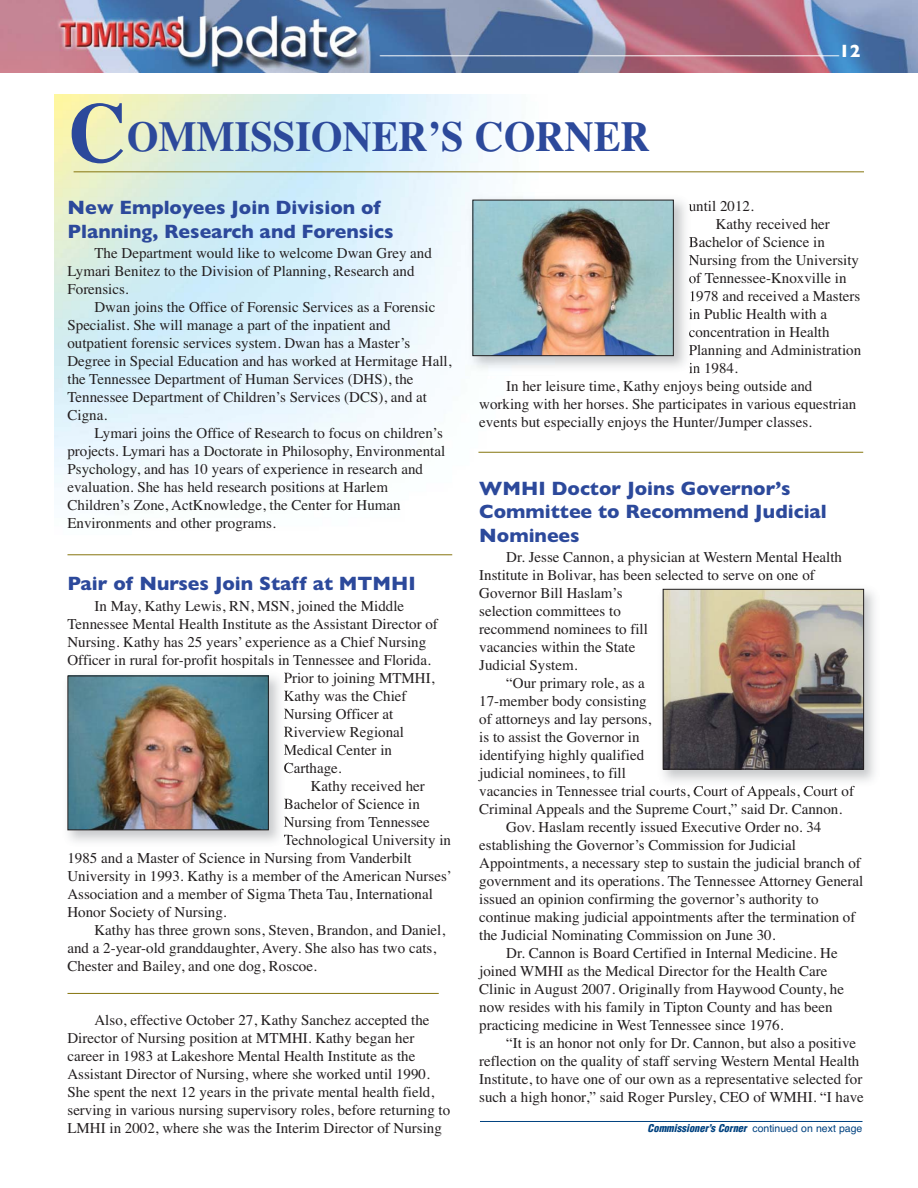
<style>
.page{position:relative;width:918px;height:1188px;background:#fff}
.page>*{position:absolute;margin:0;border:0;box-sizing:border-box;transform-origin:0 0}
.t1{font:700 42.6px "Times";color:#2c499b;scale:.95 1}
.t2{font:700 19.5px/23.4px "Gill Sans";color:#2c499b}
.t3{font:700 18px "Gill Sans";color:#fff}
.t4{font:15px/18px "Times";color:#231f20}
.t5{font:italic 900 condensed 10.5px "Helvetica";color:#004280}
.s1{font-size:85.05px}
.s2{font-weight:400;font-style:normal;font-stretch:normal}
</style>
<div class="page">
<img style="left:0;top:0;width:918px;height:73px">
<hr style="left:74px;top:171px;width:790px;height:1px;background:#86750e">
<hr style="left:68px;top:993px;width:371px;height:1px;background:#86750e">
<hr style="left:478px;top:452px;width:385px;height:1px;background:#86750e">
<hr style="left:68px;top:554px;width:384px;height:1px;background:#86750e">
<img style="left:67px;top:672px;width:221px;height:170px">
<svg style="left:284px;top:673px;width:4px;height:13px"></svg>
<img style="left:284px;top:690px;width:4px;height:14px">
<img style="left:284px;top:708px;width:4px;height:14px">
<svg style="left:284px;top:726px;width:4px;height:11px"></svg>
<svg style="left:284px;top:744px;width:4px;height:11px"></svg>
<svg style="left:284px;top:763px;width:4px;height:12px"></svg>
<svg style="left:284px;top:798px;width:4px;height:11px"></svg>
<img style="left:284px;top:816px;width:4px;height:14px">
<img style="left:284px;top:834px;width:4px;height:11px">
<img style="left:70px;top:678px;width:197px;height:150px">
<div style="left:68px;top:676px;width:201px;height:154px;border:1px solid #231f20"></div>
<svg style="left:689px;top:201px;width:4px;height:10px"></svg>
<svg style="left:689px;top:237px;width:4px;height:10px"></svg>
<svg style="left:689px;top:255px;width:4px;height:28px"></svg>
<svg style="left:690px;top:291px;width:3px;height:10px"></svg>
<svg style="left:689px;top:309px;width:4px;height:10px"></svg>
<svg style="left:689px;top:328px;width:4px;height:9px"></svg>
<svg style="left:689px;top:345px;width:4px;height:11px"></svg>
<svg style="left:689px;top:363px;width:4px;height:10px"></svg>
<img style="left:474px;top:202px;width:198px;height:152px">
<div style="left:472px;top:200px;width:202px;height:156px;border:1px solid #231f20"></div>
<img style="left:662px;top:588px;width:213px;height:201px">
<img style="left:665px;top:591px;width:197px;height:177px">
<div style="left:663px;top:589px;width:201px;height:181px;border:1px solid #231f20"></div>
<hr style="left:480px;top:1121px;width:382px;height:1px;background:#004280">
<p class="t3" style="left:380px;top:42px;width:482px">___________________________________________________12</p>
<h1 class="t1" style="left:69px;top:121px;width:613px"><span class="s1">C</span>OMMISSIONER’S CORNER</h1>
<h2 class="t2" style="left:67px;top:198px;width:328px">New Employees Join Division of<br>Planning, Research and Forensics</h2>
<p class="t4" style="left:67px;top:245px;width:366px;text-indent:27px">The Department would like to welcome Dwan Grey and<br>Lymari Benitez to the Division of Planning, Research and<br>Forensics.</p>
<p class="t4" style="left:67px;top:299px;width:386px;text-indent:27px">Dwan joins the Office of Forensic Services as a Forensic Specialist. She will manage a part of the inpatient and outpatient forensic services system. Dwan has a Master’s Degree in Special Education and has worked at Hermitage Hall, the Tennessee Department of Human Services (DHS), the Tennessee Department of Children’s Services (DCS), and at Cigna.</p>
<p class="t4" style="left:67px;top:425px;width:379px;text-indent:27px">Lymari joins the Office of Research to focus on children’s projects. Lymari has a Doctorate in Philosophy, Environmental Psychology, and has 10 years of experience in research and evaluation. She has held research positions at Harlem Children’s Zone, ActKnowledge, the Center for Human Environments and other programs.</p>
<p class="t4" style="left:689px;top:199px;width:67px">until 2012.</p>
<p class="t4" style="left:716px;top:217px;width:116px">Kathy received her</p>
<p class="t4" style="left:689px;top:235px;width:138px">Bachelor of Science in</p>
<p class="t4" style="left:689px;top:253px;width:172px">Nursing from the University</p>
<p class="t4" style="left:689px;top:271px;width:159px">of Tennessee-Knoxville in</p>
<p class="t4" style="left:689px;top:289px;width:173px">1978 and received a Masters</p>
<p class="t4" style="left:689px;top:307px;width:140px">in Public Health with a</p>
<p class="t4" style="left:689px;top:325px;width:142px">concentration in Health</p>
<p class="t4" style="left:689px;top:343px;width:174px">Planning and Administration</p>
<p class="t4" style="left:689px;top:361px;width:51px">in 1984.</p>
<p class="t4" style="left:506px;top:379px;width:308px">In her leisure time, Kathy enjoys being outside and</p>
<p class="t4" style="left:479px;top:397px;width:378px">working with her horses. She participates in various equestrian</p>
<p class="t4" style="left:479px;top:415px;width:334px">events but especially enjoys the Hunter/Jumper classes.</p>
<h2 class="t2" style="left:479px;top:479px;width:349px">WMHI Doctor Joins Governor’s<br>Committee to Recommend Judicial<br>Nominees</h2>
<p class="t4" style="left:506px;top:550px;width:337px">Dr. Jesse Cannon, a physician at Western Mental Health</p>
<p class="t4" style="left:479px;top:568px;width:337px">Institute in Bolivar, has been selected to serve on one of</p>
<p class="t4" style="left:479px;top:586px;width:145px">Governor Bill Haslam’s</p>
<p class="t4" style="left:479px;top:604px;width:143px">selection committees to</p>
<p class="t4" style="left:479px;top:622px;width:170px">recommend nominees to fill</p>
<p class="t4" style="left:479px;top:640px;width:158px">vacancies within the State</p>
<p class="t4" style="left:479px;top:658px;width:100px">Judicial System.</p>
<p class="t4" style="left:506px;top:676px;width:140px">“Our primary role, as a</p>
<p class="t4" style="left:479px;top:694px;width:169px">17-member body consisting</p>
<p class="t4" style="left:479px;top:712px;width:174px">of attorneys and lay persons,</p>
<p class="t4" style="left:479px;top:730px;width:162px">is to assist the Governor in</p>
<p class="t4" style="left:479px;top:748px;width:166px">identifying highly qualified</p>
<p class="t4" style="left:479px;top:766px;width:148px">judicial nominees, to fill</p>
<p class="t4" style="left:479px;top:784px;width:376px">vacancies in Tennessee trial courts, Court of Appeals, Court of</p>
<p class="t4" style="left:479px;top:802px;width:364px">Criminal Appeals and the Supreme Court,” said Dr. Cannon.</p>
<p class="t4" style="left:506px;top:820px;width:317px">Gov. Haslam recently issued Executive Order no. 34</p>
<p class="t4" style="left:479px;top:838px;width:318px">establishing the Governor’s Commission for Judicial</p>
<p class="t4" style="left:479px;top:856px;width:383px">Appointments, a necessary step to sustain the judicial branch of</p>
<p class="t4" style="left:479px;top:874px;width:386px">government and its operations. The Tennessee Attorney General</p>
<p class="t4" style="left:479px;top:892px;width:341px">issued an opinion confirming the governor’s authority to</p>
<p class="t4" style="left:479px;top:910px;width:378px">continue making judicial appointments after the termination of</p>
<p class="t4" style="left:479px;top:928px;width:298px">the Judicial Nominating Commission on June 30.</p>
<p class="t4" style="left:506px;top:946px;width:333px">Dr. Cannon is Board Certified in Internal Medicine. He</p>
<p class="t4" style="left:479px;top:964px;width:350px">joined WMHI as the Medical Director for the Health Care</p>
<p class="t4" style="left:479px;top:982px;width:366px">Clinic in August 2007. Originally from Haywood County, he</p>
<p class="t4" style="left:479px;top:1000px;width:355px">now resides with his family in Tipton County and has been</p>
<p class="t4" style="left:479px;top:1018px;width:306px">practicing medicine in West Tennessee since 1976.</p>
<p class="t4" style="left:506px;top:1036px;width:351px">“It is an honor not only for Dr. Cannon, but also a positive</p>
<p class="t4" style="left:479px;top:1054px;width:382px">reflection on the quality of staff serving Western Mental Health</p>
<p class="t4" style="left:479px;top:1072px;width:385px">Institute, to have one of our own as a representative selected for</p>
<p class="t4" style="left:479px;top:1090px;width:386px">such a high honor,” said Roger Pursley, CEO of WMHI. “I have</p>
<p class="t5" style="left:648px;top:1124px;width:216px">Commissioner’s Corner <span class="s2">c o n t i n u e d o n n e x t p a g e</span></p>
<h2 class="t2" style="left:67px;top:574px;width:350px">Pair of Nurses Join Staff at MTMHI</h2>
<p class="t4" style="left:94px;top:598px;width:311px">In May, Kathy Lewis, RN, MSN, joined the Middle</p>
<p class="t4" style="left:67px;top:616px;width:372px">Tennessee Mental Health Institute as the Assistant Director of</p>
<p class="t4" style="left:67px;top:634px;width:360px">Nursing. Kathy has 25 years’ experience as a Chief Nursing</p>
<p class="t4" style="left:67px;top:652px;width:365px">Officer in rural for-profit hospitals in Tennessee and Florida.</p>
<p class="t4" style="left:284px;top:670px;width:152px">Prior to joining MTMHI,</p>
<p class="t4" style="left:284px;top:688px;width:124px">Kathy was the Chief</p>
<p class="t4" style="left:284px;top:706px;width:111px">Nursing Officer at</p>
<p class="t4" style="left:284px;top:724px;width:122px">Riverview Regional</p>
<p class="t4" style="left:284px;top:742px;width:110px">Medical Center in</p>
<p class="t4" style="left:284px;top:760px;width:59px">Carthage.</p>
<p class="t4" style="left:311px;top:778px;width:116px">Kathy received her</p>
<p class="t4" style="left:284px;top:796px;width:138px">Bachelor of Science in</p>
<p class="t4" style="left:284px;top:814px;width:148px">Nursing from Tennessee</p>
<p class="t4" style="left:284px;top:832px;width:169px">Technological University in</p>
<p class="t4" style="left:67px;top:850px;width:346px">1985 and a Master of Science in Nursing from Vanderbilt</p>
<p class="t4" style="left:67px;top:868px;width:386px">University in 1993. Kathy is a member of the American Nurses’</p>
<p class="t4" style="left:67px;top:886px;width:367px">Association and a member of Sigma Theta Tau, International</p>
<p class="t4" style="left:67px;top:904px;width:161px">Honor Society of Nursing.</p>
<p class="t4" style="left:94px;top:922px;width:352px">Kathy has three grown sons, Steven, Brandon, and Daniel,</p>
<p class="t4" style="left:67px;top:940px;width:370px">and a 2-year-old granddaughter, Avery. She also has two cats,</p>
<p class="t4" style="left:67px;top:958px;width:251px">Chester and Bailey, and one dog, Roscoe.</p>
<p class="t4" style="left:67px;top:1012px;width:384px;text-indent:27px">Also, effective October 27, Kathy Sanchez accepted the Director of Nursing position at MTMHI. Kathy began her career in 1983 at Lakeshore Mental Health Institute as the Assistant Director of Nursing, where she worked until 1990.<br>She spent the next 12 years in the private mental health field, serving in various nursing supervisory roles, before returning to LMHI in 2002, where she was the Interim Director of Nursing</p>
</div>
